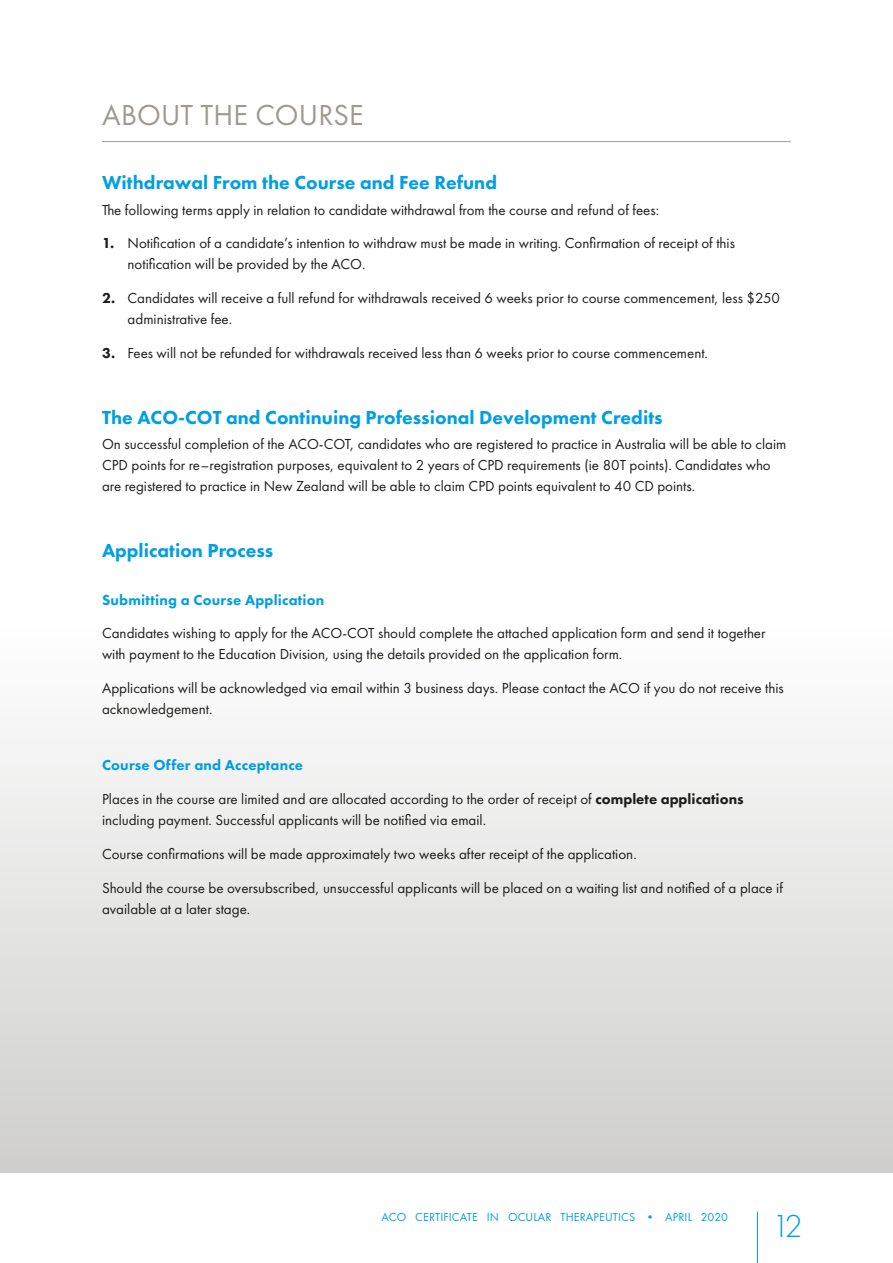
<style>
.page{position:relative;width:893px;height:1263px;background:#fff}
.page>*{position:absolute;margin:0;border:0;box-sizing:border-box;transform-origin:0 0}
.t1{font:300 33px "Futura PT";color:#009fe3}
.t2{font:30px "Futura PT";letter-spacing:.005em;color:#9e9a92}
.t3{font:800 19.5px "Futura PT";color:#009fe3}
.t4{font:15px/21px "Futura PT";color:#1d1d1b}
.t5{font:800 15px "Futura PT";letter-spacing:.01em;color:#009fe3}
.t6{font:12px "Futura PT";letter-spacing:.01em;color:#009fe3}
.s1{font-weight:800}
</style>
<div class="page">
<div style="left:0;top:0;width:892px;height:1172px;background:linear-gradient(to bottom,#fff,#dcdcdb)"></div>
<hr style="left:102px;top:141px;width:688px;height:1px;background:#9e9a92">
<hr style="left:757px;top:1212px;width:1px;height:51px;background:#009fe3">
<h2 class="t2" style="left:102px;top:102px;width:263px">ABOUT THE COURSE</h2>
<h3 class="t3" style="left:102px;top:175px;width:396px">Withdrawal From the Course and Fee Refund</h3>
<p class="t4" style="left:102px;top:200px;width:558px">The following terms apply in relation to candidate withdrawal from the course and refund of fees:</p>
<p class="t4" style="left:128px;top:234px;width:609px;text-indent:-26px"><span class="s1">1.</span> Notification of a candidate’s intention to withdraw must be made in writing. Confirmation of receipt of this notification will be provided by the ACO.</p>
<p class="t4" style="left:128px;top:289px;width:654px;text-indent:-26px"><span class="s1">2.</span> Candidates will receive a full refund for withdrawals received 6 weeks prior to course commencement, less $250 administrative fee.</p>
<p class="t4" style="left:102px;top:343px;width:607px"><span class="s1">3.</span> Fees will not be refunded for withdrawals received less than 6 weeks prior to course commencement.</p>
<h3 class="t3" style="left:102px;top:409px;width:562px">The ACO-COT and Continuing Professional Development Credits</h3>
<p class="t4" style="left:102px;top:435px;width:686px">On successful completion of the ACO-COT, candidates who are registered to practice in Australia will be able to claim<br>CPD points for re–registration purposes, equivalent to 2 years of CPD requirements (ie 80T points). Candidates who are registered to practice in New Zealand will be able to claim CPD points equivalent to 40 CD points.</p>
<h3 class="t3" style="left:102px;top:542px;width:173px">Application Process</h3>
<p class="t5" style="left:102px;top:593px;width:224px">Submitting a Course Application</p>
<p class="t4" style="left:102px;top:624px;width:665px">Candidates wishing to apply for the ACO-COT should complete the attached application form and send it together with payment to the Education Division, using the details provided on the application form.</p>
<p class="t4" style="left:102px;top:679px;width:683px">Applications will be acknowledged via email within 3 business days. Please contact the ACO if you do not receive this acknowledgement.</p>
<p class="t5" style="left:102px;top:759px;width:203px">Course Offer and Acceptance</p>
<p class="t4" style="left:102px;top:790px;width:643px">Places in the course are limited and are allocated according to the order of receipt of <span class="s1">complete applications </span>including payment. Successful applicants will be notified via email.</p>
<p class="t4" style="left:102px;top:844px;width:536px">Course confirmations will be made approximately two weeks after receipt of the application.</p>
<p class="t4" style="left:102px;top:878px;width:682px">Should the course be oversubscribed, unsuccessful applicants will be placed on a waiting list and notified of a place if available at a later stage.</p>
<p class="t6" style="left:381px;top:1212px;width:348px">ACO CERTIFICATE IN OCULAR THERAPEUTICS • APRIL 2020</p>
<h1 class="t1" style="left:771px;top:1212px;width:32px">12</h1>
</div>
